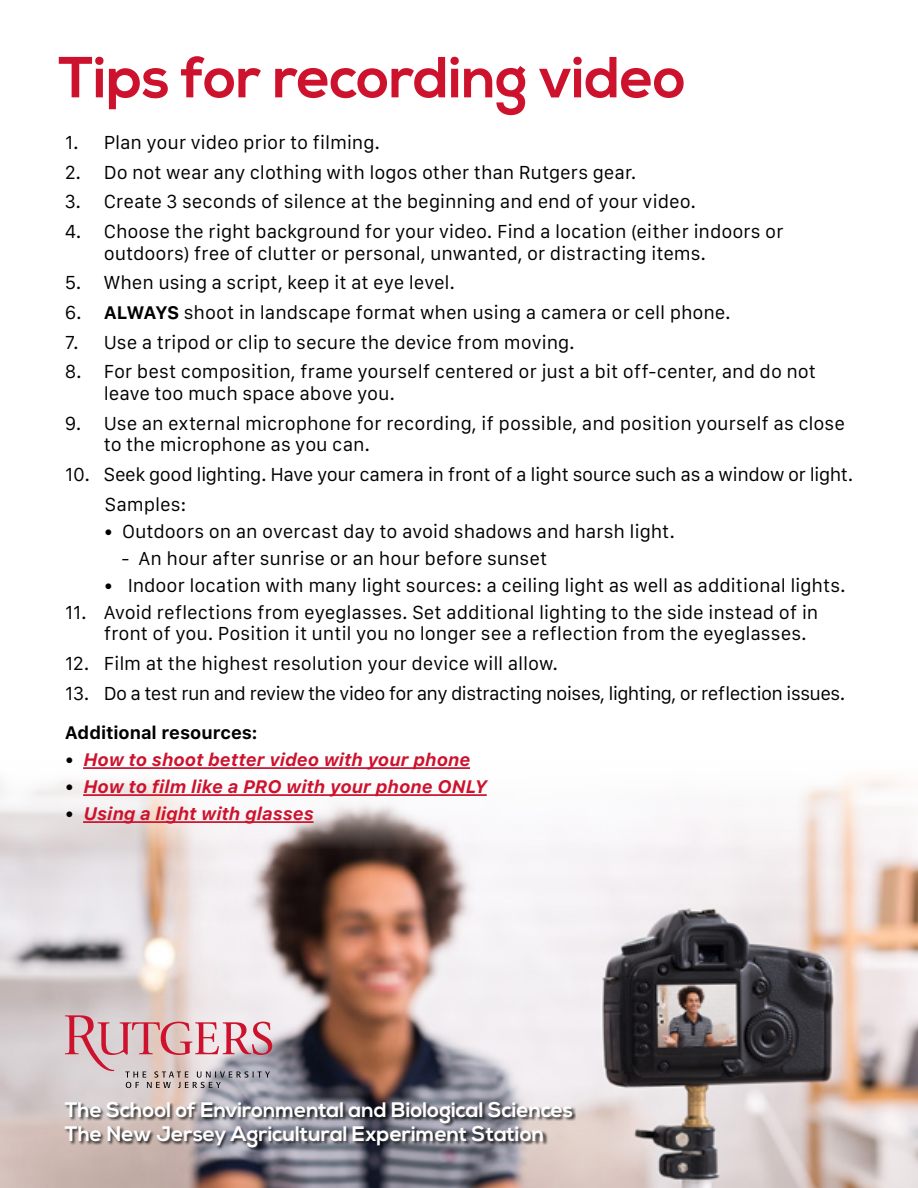
<style>
.page{position:relative;width:918px;height:1188px;background:#fff}
.page>*{position:absolute;margin:0;border:0;box-sizing:border-box;transform-origin:0 0}
.t1{font:700 57.75px "Nexa";letter-spacing:-.01em;color:#cd122d}
.t2{font:700 21px "Nexa";color:#fff}
.t3{font:18px/21.6px "Galvji";letter-spacing:-.005em;color:#000}
.t4{font:italic 700 18px "Galvji";color:#cd122d}
.t5{font:18px "Galvji";letter-spacing:-.035em;color:#000}
.t6{font:18px "Galvji";letter-spacing:-.025em;color:#000}
.t7{font:700 18px "Galvji";color:#000}
.s1{font-weight:700}
.s2{font-weight:400;font-style:normal;color:#000}
</style>
<div class="page">
<img style="left:0;top:767px;width:918px;height:421px">
<hr style="left:83px;top:767px;width:387px;height:2px;background:#cd122d">
<hr style="left:83px;top:794px;width:404px;height:2px;background:#cd122d">
<hr style="left:83px;top:821px;width:231px;height:2px;background:#cd122d">
<svg style="left:65px;top:1014px;width:207px;height:74px;background:#d1b0b4"></svg>
<div style="left:65px;top:1103px;width:511px;height:48px;background:#000;opacity:.75"></div>
<p class="t1" style="left:58px;top:44px;width:629px">Tips for recording video</p>
<p class="t3" style="left:65px;top:132px;width:317px">1. Plan your video prior to filming.</p>
<p class="t3" style="left:65px;top:162px;width:573px">2. Do not wear any clothing with logos other than Rutgers gear.</p>
<p class="t3" style="left:65px;top:191px;width:633px">3. Create 3 seconds of silence at the beginning and end of your video.</p>
<p class="t3" style="left:104px;top:221px;width:681px;text-indent:-39px">4. Choose the right background for your video. Find a location (either indoors or outdoors) free of clutter or personal, unwanted, or distracting items.</p>
<p class="t3" style="left:65px;top:272px;width:392px">5. When using a script, keep it at eye level.</p>
<p class="t3" style="left:65px;top:302px;width:668px">6. <span class="s1">ALWAYS</span> shoot in landscape format when using a camera or cell phone.</p>
<p class="t3" style="left:65px;top:332px;width:512px">7. Use a tripod or clip to secure the device from moving.</p>
<p class="t3" style="left:104px;top:362px;width:714px;text-indent:-39px">8. For best composition, frame yourself centered or just a bit off-center, and do not leave too much space above you.</p>
<p class="t3" style="left:104px;top:413px;width:743px;text-indent:-39px">9. Use an external microphone for recording, if possible, and position yourself as close to the microphone as you can.</p>
<p class="t6" style="left:65px;top:464px;width:790px">10. Seek good lighting. Have your camera in front of a light source such as a window or light.</p>
<p class="t3" style="left:105px;top:494px;width:83px">Samples:</p>
<p class="t3" style="left:104px;top:521px;width:573px">• Outdoors on an overcast day to avoid shadows and harsh light.</p>
<p class="t3" style="left:122px;top:548px;width:427px">- An hour after sunrise or an hour before sunset</p>
<p class="t3" style="left:104px;top:575px;width:743px">• Indoor location with many light sources: a ceiling light as well as additional lights.</p>
<p class="t3" style="left:104px;top:602px;width:716px;text-indent:-39px">11. Avoid reflections from eyeglasses. Set additional lighting to the side instead of in front of you. Position it until you no longer see a reflection from the eyeglasses.</p>
<p class="t3" style="left:65px;top:653px;width:495px">12. Film at the highest resolution your device will allow.</p>
<p class="t5" style="left:65px;top:683px;width:782px">13. Do a test run and review the video for any distracting noises, lighting, or reflection issues.</p>
<p class="t7" style="left:65px;top:722px;width:195px">Additional resources:</p>
<p class="t4" style="left:65px;top:749px;width:407px"><span class="s2">•</span> How to shoot better video with your phone</p>
<p class="t4" style="left:65px;top:776px;width:423px"><span class="s2">•</span> How to film like a PRO with your phone ONLY</p>
<p class="t4" style="left:65px;top:803px;width:250px"><span class="s2">•</span> Using a light with glasses</p>
<p class="t2" style="left:65px;top:1098px;width:510px">The School of Environmental and Biological Sciences</p>
<p class="t2" style="left:65px;top:1122px;width:481px">The New Jersey Agricultural Experiment Station</p>
</div>
